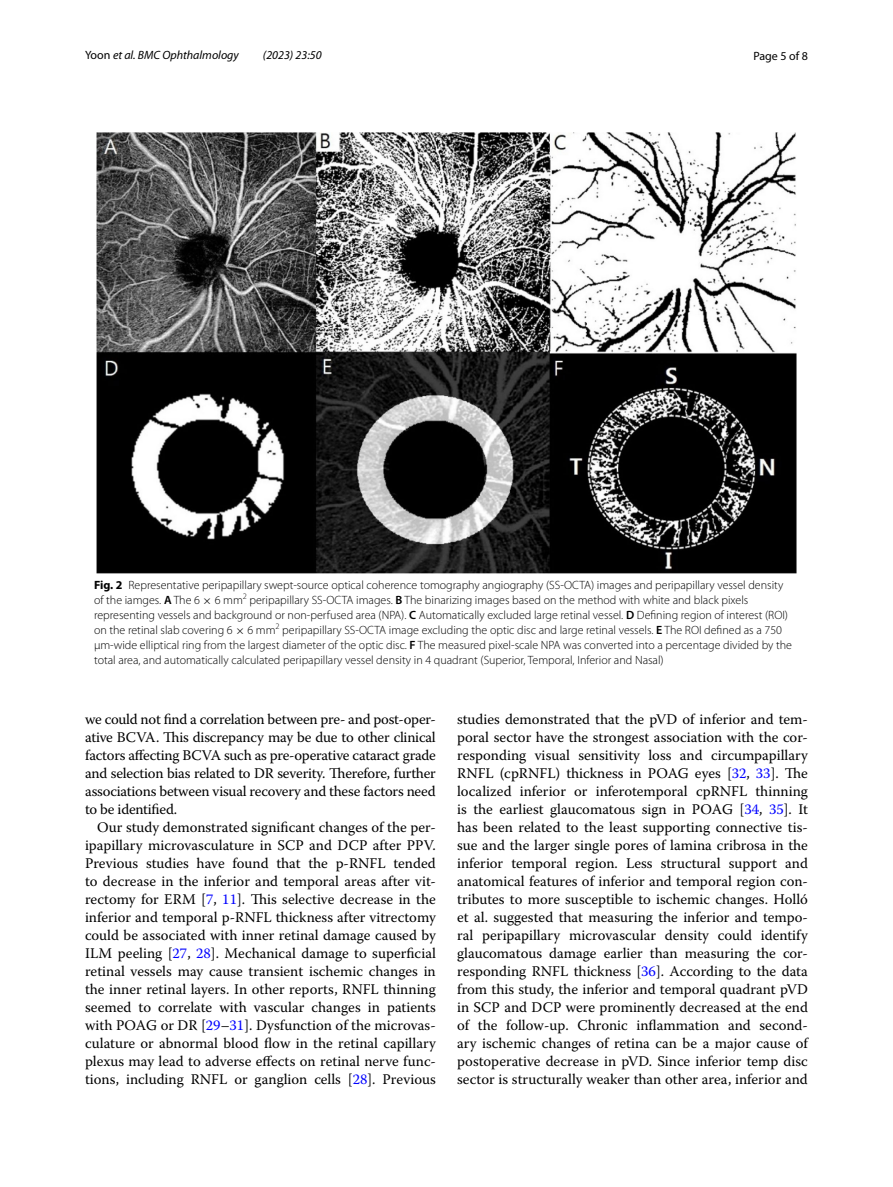
<style>
.page{position:relative;width:893px;height:1187px;background:#fff}
.page>*{position:absolute;margin:0;border:0;box-sizing:border-box;transform-origin:0 0}
.t1{font:14.7px/18px "Warnock Pro";color:#000;text-align:justify}
.t2{font:300 12px/15px "Myriad Pro";color:#000}
.t3{font:italic 12px "Myriad Pro";color:#000}
.t4{font:12px "Myriad Pro";color:#000}
.s1{font-style:normal}
.s2{font-weight:700}
.s3{font-weight:600}
.s4{font-family:"MTSY";font-weight:400}
.s5{color:#00f}
</style>
<div class="page">
<img style="left:96px;top:133px;width:701px;height:440px">
<p class="t3" style="left:85px;top:48px;width:155px"><span class="s1">Yoon</span> et al. BMC Ophthalmology</p>
<p class="t3" style="left:263px;top:48px;width:60px">(2023) 23:50</p>
<p class="t4" style="left:753px;top:48px;width:56px">Page 5 of 8</p>
<p class="t2" style="left:94px;top:577px;width:700px"><span class="s2">Fig. 2</span> Representative peripapillary swept-source optical coherence tomography angiography (SS-OCTA) images and peripapillary vessel density of the iamges. <span class="s3">A</span> The 6 <span class="s4">×</span> 6 mm<sup>2</sup> peripapillary SS-OCTA images. <span class="s3">B</span> The binarizing images based on the method with white and black pixels representing vessels and background or non-perfused area (NPA). <span class="s3">C</span> Automatically excluded large retinal vessel. <span class="s3">D</span> Defining region of interest (ROI) on the retinal slab covering 6 <span class="s4">×</span> 6 mm<sup>2</sup> peripapillary SS-OCTA image excluding the optic disc and large retinal vessels. <span class="s3">E</span> The ROI defined as a 750 μm-wide elliptical ring from the largest diameter of the optic disc. <span class="s3">F</span> The measured pixel-scale NPA was converted into a percentage divided by the total area, and automatically calculated peripapillary vessel density in 4 quadrant (Superior, Temporal, Inferior and Nasal)</p>
<p class="t1" style="left:85px;top:710px;width:352px">we could not find a correlation between pre- and post-oper&shy;ative BCVA. This discrepancy may be due to other clinical factors affecting BCVA such as pre-operative cataract grade and selection bias related to DR severity. Therefore, further associations between visual recovery and these factors need to be identified.</p>
<p class="t1" style="left:85px;top:818px;width:352px;text-indent:12px">Our study demonstrated significant changes of the per&shy;ipapillary microvasculature in SCP and DCP after PPV.<br>Previous studies have found that the p-RNFL tended to decrease in the inferior and temporal areas after vit&shy;rectomy for ERM [<span class="s5">7</span>, <span class="s5">11</span>]. This selective decrease in the inferior and temporal p-RNFL thickness after vitrectomy could be associated with inner retinal damage caused by ILM peeling [<span class="s5">27</span>, <span class="s5">28</span>]. Mechanical damage to superficial retinal vessels may cause transient ischemic changes in the inner retinal layers. In other reports, RNFL thinning seemed to correlate with vascular changes in patients with POAG or DR [<span class="s5">29</span>–<span class="s5">31</span>]. Dysfunction of the microvas&shy;culature or abnormal blood flow in the retinal capillary plexus may lead to adverse effects on retinal nerve func&shy;tions, including RNFL or ganglion cells [<span class="s5">28</span>]. Previous</p>
<p class="t1" style="left:457px;top:710px;width:352px">studies demonstrated that the pVD of inferior and tem&shy;poral sector have the strongest association with the cor&shy;responding visual sensitivity loss and circumpapillary RNFL (cpRNFL) thickness in POAG eyes [<span class="s5">32</span>, <span class="s5">33</span>]. The localized inferior or inferotemporal cpRNFL thinning is the earliest glaucomatous sign in POAG [<span class="s5">34</span>, <span class="s5">35</span>]. It has been related to the least supporting connective tis&shy;sue and the larger single pores of lamina cribrosa in the inferior temporal region. Less structural support and anatomical features of inferior and temporal region con&shy;tributes to more susceptible to ischemic changes. Holló et al. suggested that measuring the inferior and tempo&shy;ral peripapillary microvascular density could identify glaucomatous damage earlier than measuring the cor&shy;responding RNFL thickness [<span class="s5">36</span>]. According to the data from this study, the inferior and temporal quadrant pVD in SCP and DCP were prominently decreased at the end of the follow-up. Chronic inflammation and second&shy;ary ischemic changes of retina can be a major cause of postoperative decrease in pVD. Since inferior temp disc sector is structurally weaker than other area, inferior and</p>
</div>
